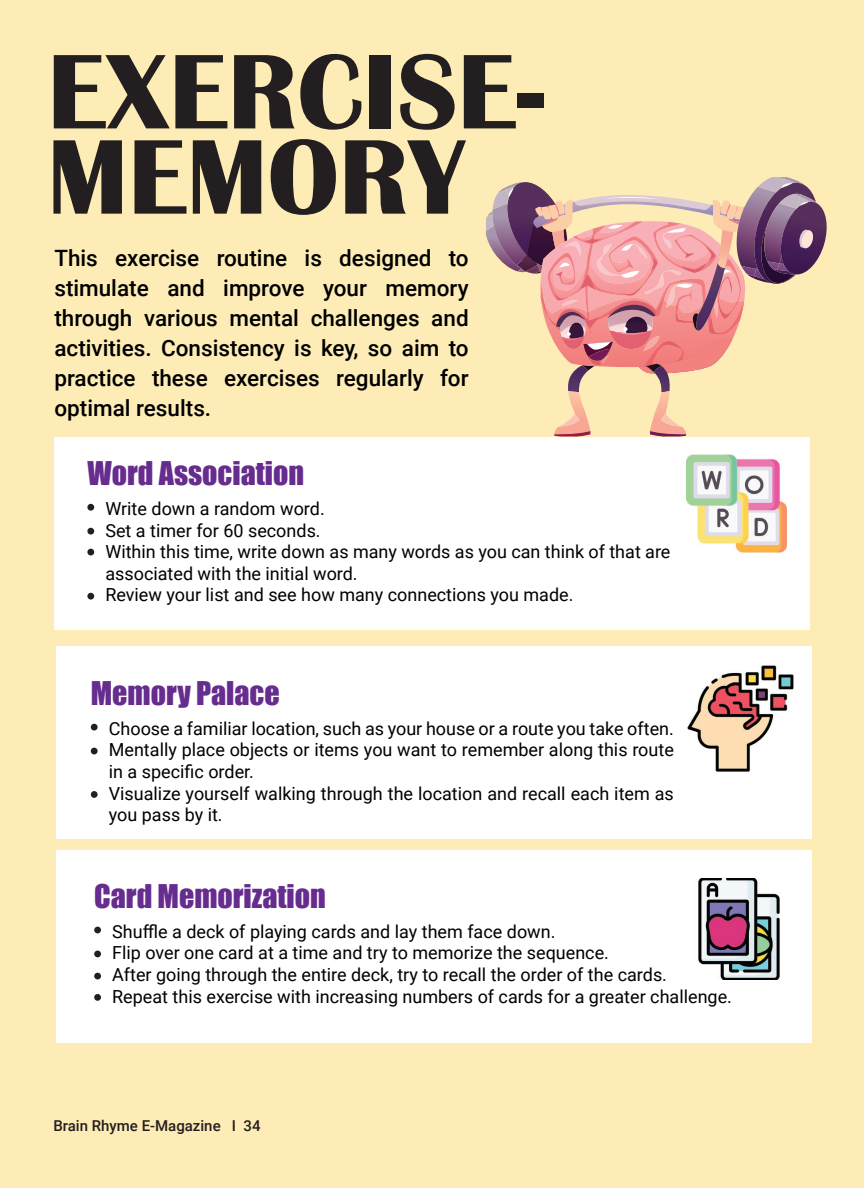
<style>
.page{position:relative;width:864px;height:1188px;background:#fdecb5}
.page>*{position:absolute;margin:0;border:0;box-sizing:border-box;transform-origin:0 0}
.t1{font:700 109.95px/85.2px "Britannic";color:#231f20}
.t2{font:30px "Impact";color:#662c8e}
.t3{font:500 22.5px/30px "Roboto";color:#000;text-align:justify}
.t4{font:18px/21.6px "Roboto";color:#000}
.t5{font:500 15px "Roboto";color:#231f20}
</style>
<div class="page">
<svg style="left:486px;top:177px;width:341px;height:260px"></svg>
<div style="left:54px;top:437px;width:756px;height:192px;background:#fff"></div>
<div style="left:56px;top:646px;width:756px;height:192px;background:#fff"></div>
<div style="left:56px;top:851px;width:756px;height:192px;background:#fff"></div>
<div style="left:87px;top:504px;width:7px;height:7px;background:#231f20;border-radius:50%"></div>
<div style="left:87px;top:528px;width:7px;height:7px;background:#231f20;border-radius:50%"></div>
<div style="left:87px;top:549px;width:7px;height:6px;background:#231f20;border-radius:50%"></div>
<div style="left:87px;top:593px;width:7px;height:7px;background:#231f20;border-radius:50%"></div>
<div style="left:91px;top:724px;width:7px;height:7px;background:#231f20;border-radius:50%"></div>
<div style="left:91px;top:748px;width:7px;height:6px;background:#231f20;border-radius:50%"></div>
<div style="left:91px;top:791px;width:7px;height:7px;background:#231f20;border-radius:50%"></div>
<div style="left:94px;top:927px;width:7px;height:6px;background:#231f20;border-radius:50%"></div>
<div style="left:94px;top:951px;width:7px;height:6px;background:#231f20;border-radius:50%"></div>
<div style="left:94px;top:994px;width:7px;height:7px;background:#231f20;border-radius:50%"></div>
<div style="left:94px;top:973px;width:7px;height:6px;background:#231f20;border-radius:50%"></div>
<img style="left:698px;top:878px;width:82px;height:102px">
<img style="left:688px;top:666px;width:105px;height:105px">
<img style="left:687px;top:454px;width:100px;height:99px">
<h1 class="t1" style="left:48px;top:50px;width:498px">EXERCISE-<br>MEMORY</h1>
<p class="t3" style="left:54px;top:243px;width:416px">This exercise routine is designed to stimulate and improve your memory through various mental challenges and activities. Consistency is key, so aim to practice these exercises regularly for optimal results.</p>
<h2 class="t2" style="left:87px;top:450px;width:218px">Word Association</h2>
<p class="t4" style="left:105px;top:497px;width:567px">Write down a random word.<br>Set a timer for 60 seconds.<br>Within this time, write down as many words as you can think of that are associated with the initial word.<br>Review your list and see how many connections you made.</p>
<h2 class="t2" style="left:91px;top:670px;width:191px">Memory Palace</h2>
<p class="t4" style="left:109px;top:717px;width:567px">Choose a familiar location, such as your house or a route you take often.<br>Mentally place objects or items you want to remember along this route in a specific order.<br>Visualize yourself walking through the location and recall each item as you pass by it.</p>
<h2 class="t2" style="left:94px;top:873px;width:233px">Card Memorization</h2>
<p class="t4" style="left:112px;top:920px;width:621px">Shuffle a deck of playing cards and lay them face down.<br>Flip over one card at a time and try to memorize the sequence.<br>After going through the entire deck, try to recall the order of the cards.<br>Repeat this exercise with increasing numbers of cards for a greater challenge.</p>
<p class="t5" style="left:53px;top:1115px;width:209px">Brain Rhyme E-Magazine I 34</p>
</div>
